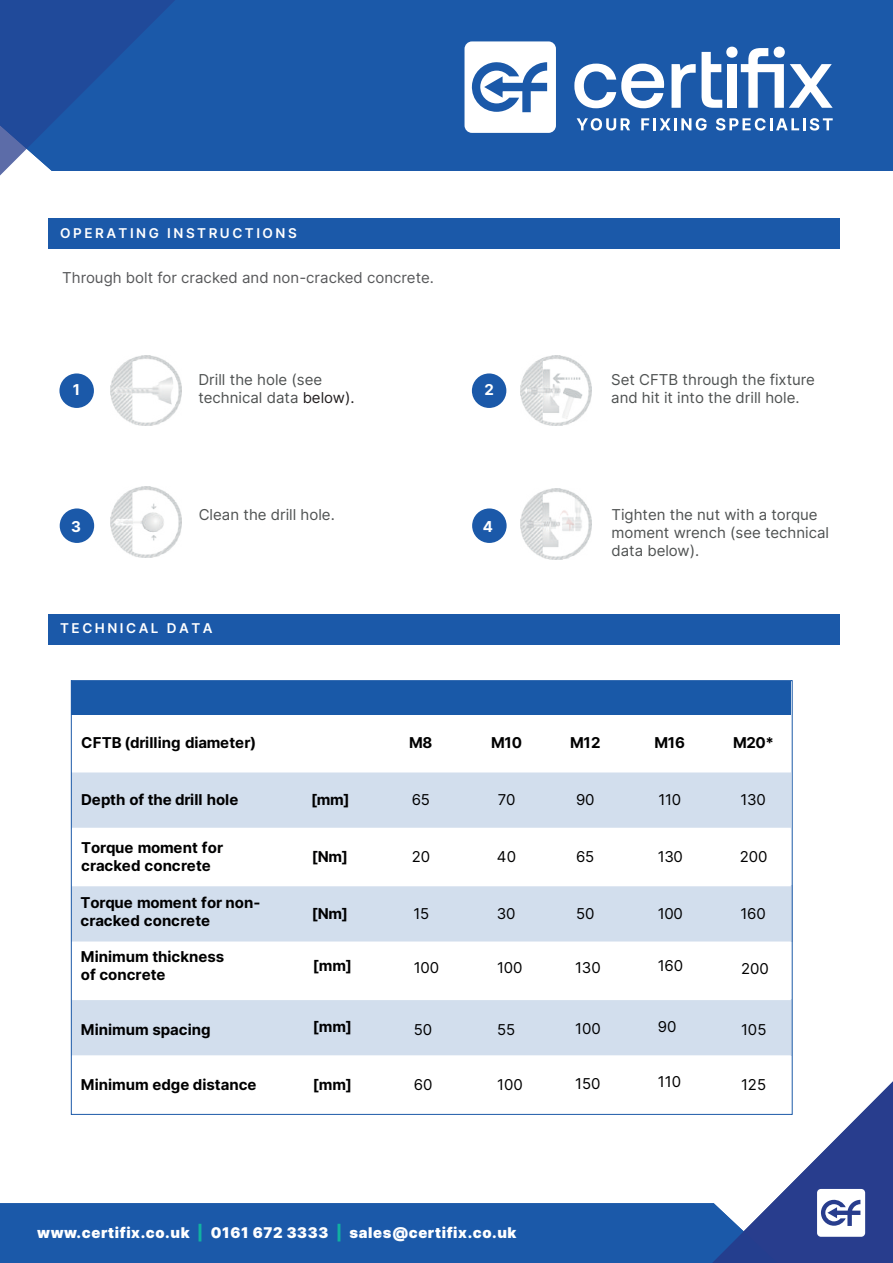
<style>
.page{position:relative;width:893px;height:1263px;background:#fff}
.page>*{position:absolute;margin:0;border:0;box-sizing:border-box;transform-origin:0 0}
.t1{font:700 15px/18px "Inter";color:#000001}
.t2{font:15px/18px "Inter";color:#4f5252}
.t3{font:15px "Inter";color:#000001}
.t4{font:15px "Inter";color:#57585a}
.t5{font:700 15px "Inter";color:#fff}
.t6{font:900 14.7px "Inter";letter-spacing:.04em;color:#fff}
.t7{font:600 13.5px "Inter";letter-spacing:.185em;color:#fff}
.s1{color:#231f20}
.s2{color:#11b1a1}
</style>
<div class="page">
<div style="left:48px;top:218px;width:792px;height:31px;background:#1b59a9"></div>
<img style="left:111px;top:356px;width:71px;height:70px">
<div style="left:59px;top:373px;width:35px;height:35px;background:#1b59a9;border-radius:50%"></div>
<div style="left:472px;top:373px;width:34px;height:35px;background:#1b59a9;border-radius:50%"></div>
<img style="left:521px;top:356px;width:70px;height:70px">
<div style="left:60px;top:508px;width:34px;height:35px;background:#1b59a9;border-radius:50%"></div>
<div style="left:472px;top:508px;width:35px;height:35px;background:#1b59a9;border-radius:50%"></div>
<img style="left:111px;top:487px;width:71px;height:71px">
<img style="left:521px;top:488px;width:70px;height:71px">
<div style="left:48px;top:614px;width:792px;height:30px;background:#1b59a9"></div>
<div style="left:72px;top:681px;width:719px;height:34px;background:#1959a8"></div>
<div style="left:72px;top:772px;width:719px;height:56px;background:#d2deed"></div>
<div style="left:72px;top:885px;width:721px;height:57px;background:#d2deed"></div>
<div style="left:72px;top:999px;width:720px;height:57px;background:#d2deed"></div>
<hr style="left:72px;top:885px;width:719px;height:1px;background:#fff">
<hr style="left:72px;top:941px;width:719px;height:2px;background:#fff">
<hr style="left:72px;top:998px;width:719px;height:2px;background:#fff">
<hr style="left:72px;top:1055px;width:719px;height:2px;background:#fff">
<div style="left:190px;top:0;width:703px;height:171px;background:#1b59a9"></div>
<svg style="left:0;top:0;width:190px;height:176px;background:#2859a6"></svg>
<svg style="left:577px;top:118px;width:53px;height:13px"></svg>
<svg style="left:641px;top:118px;width:66px;height:13px"></svg>
<svg style="left:716px;top:118px;width:117px;height:13px"></svg>
<svg style="left:464px;top:41px;width:92px;height:92px"></svg>
<svg style="left:671px;top:64px;width:25px;height:44px"></svg>
<svg style="left:574px;top:64px;width:90px;height:44px"></svg>
<svg style="left:702px;top:47px;width:131px;height:61px"></svg>
<div style="left:0;top:1203px;width:697px;height:60px;background:#1b59a9"></div>
<svg style="left:697px;top:1065px;width:196px;height:198px"></svg>
<p class="t7" style="left:60px;top:223px;width:238px">OPERATING INSTRUCTIONS</p>
<p class="t4" style="left:62px;top:266px;width:373px">Through bolt for cracked and non-cracked concrete.</p>
<p class="t5" style="left:73px;top:379px;width:9px">1</p>
<p class="t5" style="left:71px;top:515px;width:11px">3</p>
<p class="t2" style="left:198px;top:370px;width:158px">Drill the hole (see technical data <span class="s1">below).</span></p>
<p class="t2" style="left:611px;top:370px;width:205px">Set CFTB through the fixture and hit it into the drill hole.</p>
<p class="t5" style="left:485px;top:379px;width:11px">2</p>
<p class="t2" style="left:199px;top:505px;width:138px">Clean the drill hole.</p>
<p class="t2" style="left:611px;top:505px;width:219px">Tighten the nut with a torque moment wrench (see technical data below).</p>
<p class="t5" style="left:483px;top:515px;width:12px">4</p>
<p class="t7" style="left:60px;top:619px;width:154px">TECHNICAL DATA</p>
<p class="t1" style="left:81px;top:733px;width:177px">CFTB (drilling diameter)</p>
<p class="t1" style="left:409px;top:733px;width:25px">M8</p>
<p class="t1" style="left:491px;top:733px;width:33px">M10</p>
<p class="t1" style="left:570px;top:733px;width:32px">M12</p>
<p class="t1" style="left:654px;top:733px;width:32px">M16</p>
<p class="t1" style="left:733px;top:733px;width:43px">M20*</p>
<p class="t1" style="left:81px;top:790px;width:159px">Depth of the drill hole</p>
<p class="t1" style="left:311px;top:790px;width:40px">[mm]</p>
<p class="t3" style="left:412px;top:789px;width:20px">65</p>
<p class="t3" style="left:498px;top:789px;width:19px">70</p>
<p class="t3" style="left:576px;top:789px;width:20px">90</p>
<p class="t3" style="left:658px;top:789px;width:24px">110</p>
<p class="t3" style="left:741px;top:789px;width:27px">130</p>
<p class="t1" style="left:81px;top:838px;width:144px">Torque moment for cracked concrete</p>
<p class="t1" style="left:80px;top:893px;width:182px">Torque moment for non&shy;cracked concrete</p>
<p class="t1" style="left:81px;top:947px;width:145px">Minimum thickness of concrete</p>
<p class="t1" style="left:81px;top:1020px;width:131px">Minimum spacing</p>
<p class="t1" style="left:81px;top:1075px;width:177px">Minimum edge distance</p>
<p class="t1" style="left:312px;top:847px;width:38px">[Nm]</p>
<p class="t3" style="left:412px;top:846px;width:20px">20</p>
<p class="t3" style="left:497px;top:846px;width:21px">40</p>
<p class="t3" style="left:576px;top:846px;width:20px">65</p>
<p class="t3" style="left:658px;top:846px;width:27px">130</p>
<p class="t3" style="left:740px;top:846px;width:29px">200</p>
<p class="t1" style="left:312px;top:904px;width:38px">[Nm]</p>
<p class="t3" style="left:413px;top:903px;width:17px">15</p>
<p class="t3" style="left:497px;top:903px;width:20px">30</p>
<p class="t3" style="left:576px;top:903px;width:20px">50</p>
<p class="t3" style="left:658px;top:903px;width:27px">100</p>
<p class="t3" style="left:741px;top:903px;width:27px">160</p>
<p class="t1" style="left:313px;top:956px;width:40px">[mm]</p>
<p class="t3" style="left:414px;top:956px;width:27px">100</p>
<p class="t3" style="left:497px;top:956px;width:27px">100</p>
<p class="t3" style="left:575px;top:956px;width:27px">130</p>
<p class="t3" style="left:658px;top:954px;width:27px">160</p>
<p class="t3" style="left:741px;top:957px;width:29px">200</p>
<p class="t1" style="left:313px;top:1017px;width:40px">[mm]</p>
<p class="t3" style="left:414px;top:1018px;width:20px">50</p>
<p class="t3" style="left:497px;top:1018px;width:20px">55</p>
<p class="t3" style="left:575px;top:1018px;width:27px">100</p>
<p class="t3" style="left:658px;top:1016px;width:20px">90</p>
<p class="t3" style="left:741px;top:1019px;width:27px">105</p>
<p class="t1" style="left:313px;top:1075px;width:40px">[mm]</p>
<p class="t3" style="left:414px;top:1073px;width:20px">60</p>
<p class="t3" style="left:497px;top:1073px;width:27px">100</p>
<p class="t3" style="left:575px;top:1073px;width:27px">150</p>
<p class="t3" style="left:658px;top:1071px;width:25px">110</p>
<p class="t3" style="left:741px;top:1074px;width:27px">125</p>
<p class="t6" style="left:37px;top:1222px;width:481px">www.certifix.co.uk <span class="s2">|</span> 0161 672 3333 <span class="s2">|</span> sales@certifix.co.uk</p>
</div>
